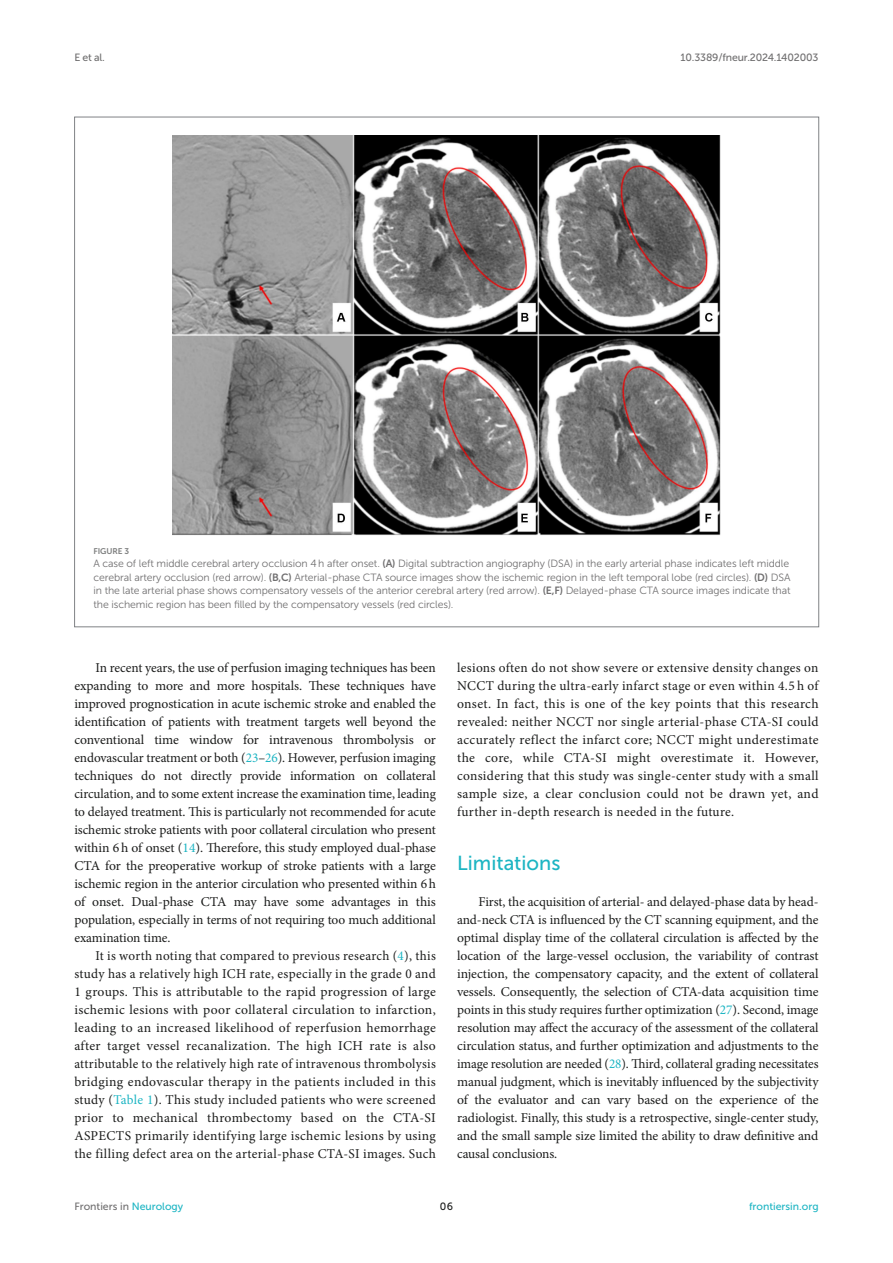
<style>
.page{position:relative;width:893px;height:1263px;background:#fff}
.page>*{position:absolute;margin:0;border:0;box-sizing:border-box;transform-origin:0 0}
.HEAD_1{font:20.25px "Museo Sans 500";color:#1db5c3}
.TEXT{font:13.5px/18px "Minion Pro";letter-spacing:.02em;color:#1b1c1b;text-align:justify}
.TEXT_FLUSH{font:13.5px/18px "Minion Pro";letter-spacing:-.01em;color:#1b1c1b;text-align:justify}
.FIG_LEG{font:10.5px/13.5px "Museo Sans 300";letter-spacing:-.01em;color:#706f70}
.t1{font:10.5px "Museo Sans 500";letter-spacing:-.015em;color:#706f70}
.t2{font:10.5px "Museo Sans 500";color:#1db5c3}
.t3{font:10.5px "Museo Sans 500";color:#1b1c1b}
.FIG_HD{font:8.25px "Museo Sans 700";letter-spacing:-.01em;color:#7e7f7f}
.s1{font-family:"Museo Sans 700"}
.s2{color:#1db5c3}
</style>
<div class="page">
<img style="left:172px;top:136px;width:549px;height:399px">
<p class="t1" style="left:74px;top:51px;width:32px">E et al.</p>
<p class="t1" style="left:681px;top:51px;width:139px">10.3389/fneur.2024.1402003</p>
<p class="FIG_HD" style="left:94px;top:546px;width:37px">FIGURE 3</p>
<p class="FIG_LEG" style="left:94px;top:557px;width:698px">A case of left middle cerebral artery occlusion 4 h after onset. <span class="s1">(A)</span> Digital subtraction angiography (DSA) in the early arterial phase indicates left middle cerebral artery occlusion (red arrow). <span class="s1">(B,C)</span> Arterial-phase CTA source images show the ischemic region in the left temporal lobe (red circles). <span class="s1">(D)</span> DSA in the late arterial phase shows compensatory vessels of the anterior cerebral artery (red arrow). <span class="s1">(E,F)</span> Delayed-phase CTA source images indicate that the ischemic region has been filled by the compensatory vessels (red circles).</p>
<p class="TEXT" style="left:74px;top:659px;width:363px;text-indent:21px">In recent years, the use of perfusion imaging techniques has been expanding to more and more hospitals. These techniques have improved prognostication in acute ischemic stroke and enabled the identification of patients with treatment targets well beyond the conventional time window for intravenous thrombolysis or endovascular treatment or both (<span class="s2">23</span>–<span class="s2">26</span>). However, perfusion imaging techniques do not directly provide information on collateral circulation, and to some extent increase the examination time, leading to delayed treatment. This is particularly not recommended for acute ischemic stroke patients with poor collateral circulation who present within 6h of onset (<span class="s2">14</span>). Therefore, this study employed dual-phase CTA for the preoperative workup of stroke patients with a large ischemic region in the anterior circulation who presented within 6h of onset. Dual-phase CTA may have some advantages in this population, especially in terms of not requiring too much additional examination time.</p>
<p class="TEXT" style="left:74px;top:947px;width:363px;text-indent:21px">It is worth noting that compared to previous research (<span class="s2">4</span>), this study has a relatively high ICH rate, especially in the grade 0 and 1 groups. This is attributable to the rapid progression of large ischemic lesions with poor collateral circulation to infarction, leading to an increased likelihood of reperfusion hemorrhage after target vessel recanalization. The high ICH rate is also attributable to the relatively high rate of intravenous thrombolysis bridging endovascular therapy in the patients included in this study (<span class="s2">Table 1</span>). This study included patients who were screened prior to mechanical thrombectomy based on the CTA-SI ASPECTS primarily identifying large ischemic lesions by using the filling defect area on the arterial-phase CTA-SI images. Such</p>
<p class="TEXT" style="left:457px;top:659px;width:363px">lesions often do not show severe or extensive density changes on NCCT during the ultra-early infarct stage or even within 4.5 h of onset. In fact, this is one of the key points that this research revealed: neither NCCT nor single arterial-phase CTA-SI could accurately reflect the infarct core; NCCT might underestimate the core, while CTA-SI might overestimate it. However, considering that this study was single-center study with a small sample size, a clear conclusion could not be drawn yet, and further in-depth research is needed in the future.</p>
<p class="HEAD_1" style="left:457px;top:852px;width:105px">Limitations</p>
<p class="TEXT_FLUSH" style="left:457px;top:893px;width:363px;text-indent:21px">First, the acquisition of arterial- and delayed-phase data by head&shy;and-neck CTA is influenced by the CT scanning equipment, and the optimal display time of the collateral circulation is affected by the location of the large-vessel occlusion, the variability of contrast injection, the compensatory capacity, and the extent of collateral vessels. Consequently, the selection of CTA-data acquisition time points in this study requires further optimization (<span class="s2">27</span>). Second, image resolution may affect the accuracy of the assessment of the collateral circulation status, and further optimization and adjustments to the image resolution are needed (<span class="s2">28</span>). Third, collateral grading necessitates manual judgment, which is inevitably influenced by the subjectivity of the evaluator and can vary based on the experience of the radiologist. Finally, this study is a retrospective, single-center study, and the small sample size limited the ability to draw definitive and causal conclusions.</p>
<p class="t1" style="left:74px;top:1200px;width:110px">Frontiers in <span class="s2">Neurology</span></p>
<p class="t3" style="left:440px;top:1200px;width:15px">06</p>
<p class="t2" style="left:749px;top:1200px;width:71px">frontiersin.org</p>
</div>
